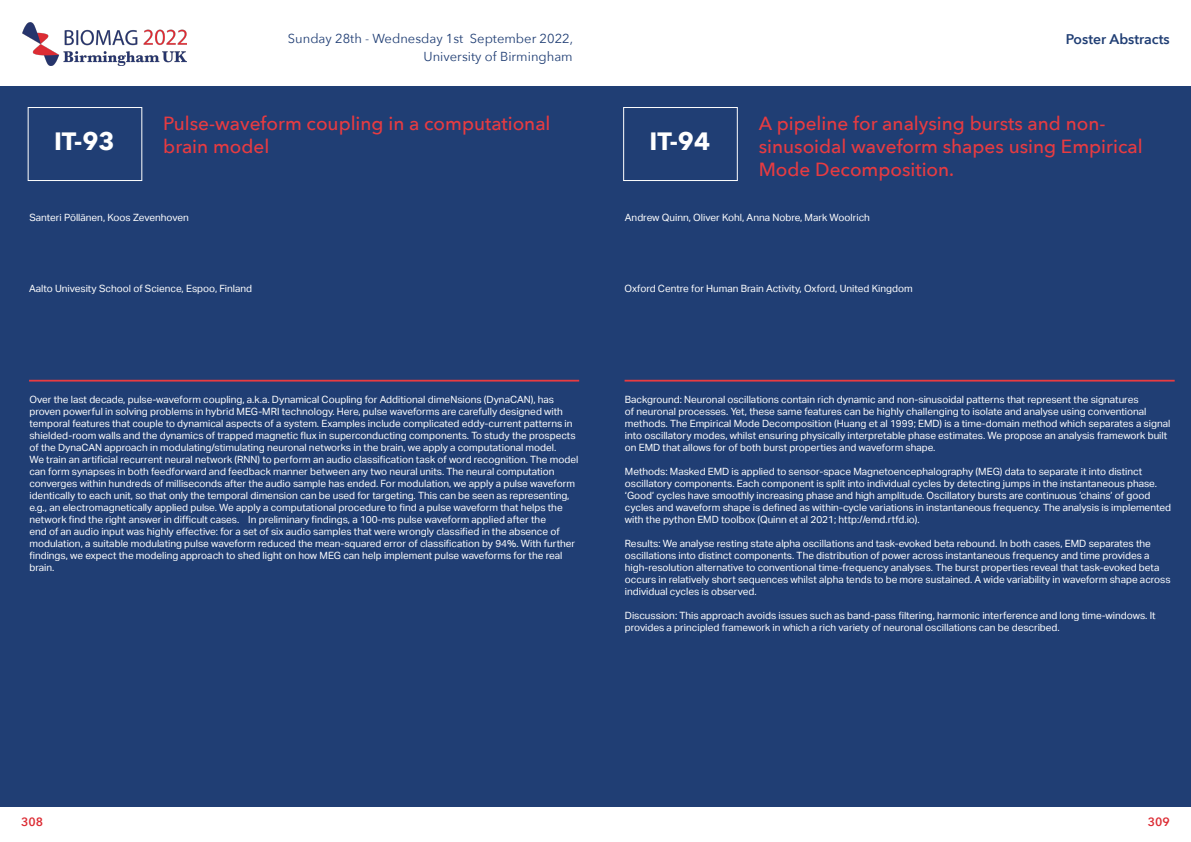
<style>
.page{position:relative;width:1191px;height:842px;background:#fff}
.page>*{position:absolute;margin:0;border:0;box-sizing:border-box;transform-origin:0 0}
.t1{font:700 25px "Avenir Next";color:#fff}
.t2{font:500 19px/22.8px "Avenir Next";color:#e73b41}
.t3{font:600 14px "Avenir Next";color:#203e74}
.t4{font:13px/18px "Avenir Next";color:#203e74;text-align:right}
.t5{font:600 12px "Avenir Next";color:#dc2c34}
.t6{font:10px/12px "Aktiv Grotesk";color:#fff}
</style>
<div class="page">
<div style="left:0;top:86px;width:595px;height:720px;background:#203e74"></div>
<div style="left:595px;top:86px;width:596px;height:720px;background:#203e74"></div>
<img style="left:23px;top:23px;width:164px;height:42px">
<div style="left:28px;top:107px;width:114px;height:74px;border:1px solid #fff"></div>
<div style="left:623px;top:107px;width:115px;height:74px;border:1px solid #fff"></div>
<hr style="left:29px;top:380px;width:550px;height:2px;background:#e73b41">
<hr style="left:624px;top:380px;width:550px;height:2px;background:#e73b41">
<p class="t1" style="left:54px;top:119px;width:62px">IT-93</p>
<h3 class="t4" style="left:288px;top:29px;width:287px">Sunday 28th - Wednesday 1st September 2022,<br>University of Birmingham</h3>
<h3 class="t3" style="left:1066px;top:27px;width:105px">Poster Abstracts</h3>
<p class="t2" style="left:163px;top:112px;width:389px">Pulse-waveform coupling in a computational brain model</p>
<p class="t1" style="left:649px;top:119px;width:62px">IT-94</p>
<p class="t2" style="left:759px;top:112px;width:385px">A pipeline for analysing bursts and non&shy;sinusoidal waveform shapes using Empirical<br>Mode Decomposition.</p>
<p class="t6" style="left:29px;top:212px;width:161px">Santeri Pöllänen, Koos Zevenhoven</p>
<p class="t6" style="left:625px;top:212px;width:246px">Andrew Quinn, Oliver Kohl, Anna Nobre, Mark Woolrich</p>
<p class="t6" style="left:29px;top:283px;width:225px">Aalto Univesity School of Science, Espoo, Finland</p>
<p class="t6" style="left:624px;top:283px;width:290px">Oxford Centre for Human Brain Activity, Oxford, United Kingdom</p>
<p class="t6" style="left:29px;top:394px;width:550px">Over the last decade, pulse-waveform coupling, a.k.a. Dynamical Coupling for Additional dimeNsions (DynaCAN), has proven powerful in solving problems in hybrid MEG-MRI technology. Here, pulse waveforms are carefully designed with temporal features that couple to dynamical aspects of a system. Examples include complicated eddy-current patterns in shielded-room walls and the dynamics of trapped magnetic flux in superconducting components. To study the prospects of the DynaCAN approach in modulating/stimulating neuronal networks in the brain, we apply a computational model.<br>We train an artificial recurrent neural network (RNN) to perform an audio classification task of word recognition. The model can form synapses in both feedforward and feedback manner between any two neural units. The neural computation converges within hundreds of milliseconds after the audio sample has ended. For modulation, we apply a pulse waveform identically to each unit, so that only the temporal dimension can be used for targeting. This can be seen as representing, e.g., an electromagnetically applied pulse. We apply a computational procedure to find a pulse waveform that helps the network find the right answer in difficult cases. In preliminary findings, a 100-ms pulse waveform applied after the<br>end of an audio input was highly effective: for a set of six audio samples that were wrongly classified in the absence of modulation, a suitable modulating pulse waveform reduced the mean-squared error of classification by 94%. With further findings, we expect the modeling approach to shed light on how MEG can help implement pulse waveforms for the real brain.</p>
<p class="t6" style="left:625px;top:394px;width:547px">Background: Neuronal oscillations contain rich dynamic and non-sinusoidal patterns that represent the signatures<br>of neuronal processes. Yet, these same features can be highly challenging to isolate and analyse using conventional methods. The Empirical Mode Decomposition (Huang et al 1999; EMD) is a time-domain method which separates a signal into oscillatory modes, whilst ensuring physically interpretable phase estimates. We propose an analysis framework built on EMD that allows for of both burst properties and waveform shape.</p>
<p class="t6" style="left:625px;top:466px;width:547px">Methods: Masked EMD is applied to sensor-space Magnetoencephalography (MEG) data to separate it into distinct oscillatory components. Each component is split into individual cycles by detecting jumps in the instantaneous phase. ‘Good’ cycles have smoothly increasing phase and high amplitude. Oscillatory bursts are continuous ‘chains’ of good cycles and waveform shape is defined as within-cycle variations in instantaneous frequency. The analysis is implemented with the python EMD toolbox (Quinn et al 2021; http://emd.rtfd.io).</p>
<p class="t6" style="left:625px;top:538px;width:547px">Results: We analyse resting state alpha oscillations and task-evoked beta rebound. In both cases, EMD separates the oscillations into distinct components. The distribution of power across instantaneous frequency and time provides a high-resolution alternative to conventional time-frequency analyses. The burst properties reveal that task-evoked beta occurs in relatively short sequences whilst alpha tends to be more sustained. A wide variability in waveform shape across individual cycles is observed.</p>
<p class="t6" style="left:625px;top:610px;width:532px">Discussion: This approach avoids issues such as band-pass filtering, harmonic interference and long time-windows. It provides a principled framework in which a rich variety of neuronal oscillations can be described.</p>
<p class="t5" style="left:21px;top:812px;width:23px">308</p>
<p class="t5" style="left:1147px;top:812px;width:23px">309</p>
</div>
